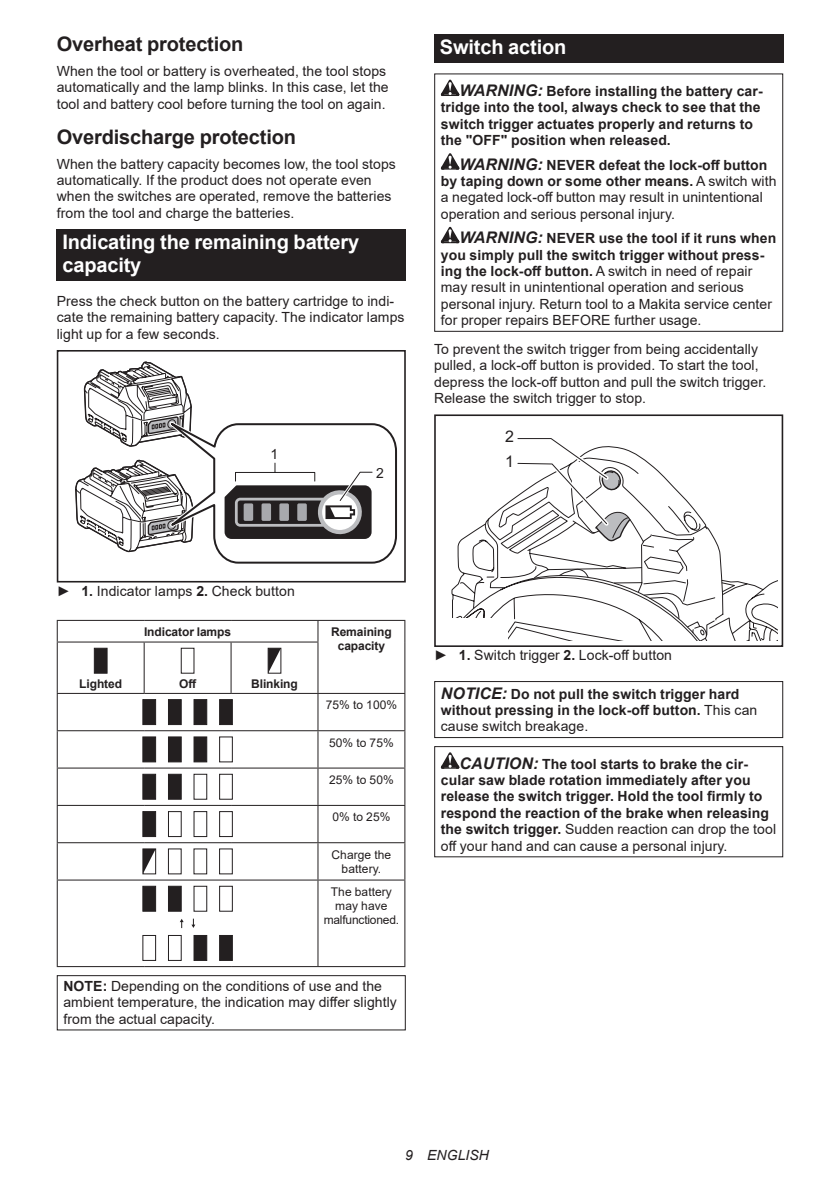
<style>
.page{position:relative;width:840px;height:1191px;background:#fff}
.page>*{position:absolute;margin:0;border:0;box-sizing:border-box;transform-origin:0 0}
.t1{font:700 20px/23.4px "Arial";letter-spacing:-.01em;color:#fff}
.t2{font:700 20px "Arial";letter-spacing:-.01em;color:#231f20}
.t3{font:16px/24.8px "Arial";color:#231f20}
.t4{font:14px/16.4px "Arial";letter-spacing:.005em;color:#231f20}
.t5{font:700 14px/16.4px "Arial";letter-spacing:.005em;color:#231f20}
.t6{font:italic 14px "Arial";letter-spacing:.005em;color:#231f20}
.t7{font:12px/14px "Arial";letter-spacing:.005em;color:#231f20;text-align:center}
.t8{font:700 12px/14px "Arial";letter-spacing:-.01em;color:#231f20;text-align:center}
.s1{font-style:italic;font-size:16px}
.s2{font-weight:700;font-style:italic;font-size:16px}
.s3{font-weight:700}
.s4{font-weight:400}
</style>
<div class="page">
<div style="left:57px;top:229px;width:348px;height:52px;background:#231f20"></div>
<svg style="left:74px;top:350px;width:324px;height:232px"></svg>
<hr style="left:57px;top:620px;width:87px;height:1px;background:#231f20">
<svg style="left:57px;top:621px;width:1px;height:20px"></svg>
<hr style="left:144px;top:620px;width:87px;height:1px;background:#231f20">
<hr style="left:231px;top:620px;width:87px;height:1px;background:#231f20">
<hr style="left:318px;top:620px;width:87px;height:1px;background:#231f20">
<svg style="left:317px;top:621px;width:1px;height:20px"></svg>
<svg style="left:404px;top:621px;width:1px;height:21px"></svg>
<hr style="left:57px;top:641px;width:87px;height:1px;background:#231f20">
<hr style="left:57px;top:642px;width:1px;height:51px;background:#231f20">
<hr style="left:144px;top:641px;width:87px;height:1px;background:#231f20">
<hr style="left:144px;top:642px;width:1px;height:51px;background:#231f20">
<hr style="left:231px;top:641px;width:87px;height:1px;background:#231f20">
<hr style="left:230px;top:642px;width:1px;height:51px;background:#231f20">
<hr style="left:317px;top:642px;width:1px;height:51px;background:#231f20">
<hr style="left:404px;top:642px;width:1px;height:51px;background:#231f20">
<hr style="left:57px;top:693px;width:87px;height:1px;background:#231f20">
<hr style="left:57px;top:694px;width:1px;height:36px;background:#231f20">
<hr style="left:144px;top:693px;width:87px;height:1px;background:#231f20">
<hr style="left:231px;top:693px;width:87px;height:1px;background:#231f20">
<hr style="left:318px;top:693px;width:87px;height:1px;background:#231f20">
<hr style="left:317px;top:694px;width:1px;height:36px;background:#231f20">
<hr style="left:404px;top:694px;width:1px;height:36px;background:#231f20">
<hr style="left:57px;top:730px;width:87px;height:1px;background:#231f20">
<hr style="left:57px;top:731px;width:1px;height:36px;background:#231f20">
<hr style="left:144px;top:730px;width:87px;height:1px;background:#231f20">
<hr style="left:231px;top:730px;width:87px;height:1px;background:#231f20">
<hr style="left:318px;top:730px;width:87px;height:1px;background:#231f20">
<hr style="left:317px;top:731px;width:1px;height:36px;background:#231f20">
<hr style="left:404px;top:731px;width:1px;height:36px;background:#231f20">
<hr style="left:57px;top:767px;width:87px;height:1px;background:#231f20">
<hr style="left:57px;top:768px;width:1px;height:37px;background:#231f20">
<hr style="left:144px;top:767px;width:87px;height:1px;background:#231f20">
<hr style="left:231px;top:767px;width:87px;height:1px;background:#231f20">
<hr style="left:318px;top:767px;width:87px;height:1px;background:#231f20">
<hr style="left:317px;top:768px;width:1px;height:37px;background:#231f20">
<hr style="left:404px;top:768px;width:1px;height:37px;background:#231f20">
<hr style="left:57px;top:805px;width:87px;height:1px;background:#231f20">
<hr style="left:57px;top:806px;width:1px;height:36px;background:#231f20">
<hr style="left:144px;top:805px;width:87px;height:1px;background:#231f20">
<hr style="left:231px;top:805px;width:87px;height:1px;background:#231f20">
<hr style="left:318px;top:805px;width:87px;height:1px;background:#231f20">
<hr style="left:317px;top:806px;width:1px;height:36px;background:#231f20">
<hr style="left:404px;top:806px;width:1px;height:36px;background:#231f20">
<hr style="left:57px;top:842px;width:87px;height:1px;background:#231f20">
<hr style="left:57px;top:843px;width:1px;height:36px;background:#231f20">
<hr style="left:144px;top:842px;width:87px;height:1px;background:#231f20">
<hr style="left:231px;top:842px;width:87px;height:1px;background:#231f20">
<hr style="left:318px;top:842px;width:87px;height:1px;background:#231f20">
<hr style="left:317px;top:843px;width:1px;height:36px;background:#231f20">
<hr style="left:404px;top:843px;width:1px;height:36px;background:#231f20">
<hr style="left:57px;top:879px;width:87px;height:1px;background:#231f20">
<hr style="left:57px;top:880px;width:1px;height:86px;background:#231f20">
<hr style="left:144px;top:879px;width:87px;height:1px;background:#231f20">
<hr style="left:231px;top:879px;width:87px;height:1px;background:#231f20">
<hr style="left:318px;top:879px;width:87px;height:1px;background:#231f20">
<hr style="left:317px;top:880px;width:1px;height:86px;background:#231f20">
<hr style="left:404px;top:880px;width:1px;height:86px;background:#231f20">
<hr style="left:57px;top:966px;width:87px;height:1px;background:#231f20">
<hr style="left:144px;top:966px;width:87px;height:1px;background:#231f20">
<hr style="left:231px;top:966px;width:87px;height:1px;background:#231f20">
<hr style="left:318px;top:966px;width:87px;height:1px;background:#231f20">
<svg style="left:94px;top:648px;width:13px;height:25px"></svg>
<svg style="left:181px;top:648px;width:13px;height:25px"></svg>
<svg style="left:267px;top:648px;width:14px;height:25px"></svg>
<svg style="left:142px;top:699px;width:14px;height:26px"></svg>
<svg style="left:168px;top:699px;width:14px;height:26px"></svg>
<svg style="left:193px;top:699px;width:15px;height:26px"></svg>
<svg style="left:219px;top:699px;width:14px;height:26px"></svg>
<svg style="left:142px;top:736px;width:14px;height:26px"></svg>
<svg style="left:168px;top:736px;width:14px;height:26px"></svg>
<svg style="left:193px;top:736px;width:40px;height:26px"></svg>
<svg style="left:142px;top:773px;width:14px;height:26px"></svg>
<svg style="left:168px;top:773px;width:65px;height:26px"></svg>
<svg style="left:142px;top:811px;width:91px;height:26px"></svg>
<svg style="left:142px;top:848px;width:91px;height:26px"></svg>
<svg style="left:142px;top:885px;width:91px;height:76px"></svg>
<div style="left:57px;top:975px;width:348px;height:55px;border:1px solid #231f20"></div>
<div style="left:434px;top:34px;width:348px;height:29px;background:#231f20"></div>
<svg style="left:440px;top:80px;width:19px;height:16px"></svg>
<svg style="left:440px;top:153px;width:19px;height:17px"></svg>
<svg style="left:440px;top:227px;width:19px;height:16px"></svg>
<div style="left:434px;top:73px;width:348px;height:259px;border:1px solid #231f20"></div>
<svg style="left:729px;top:580px;width:47px;height:61px"></svg>
<div style="left:434px;top:414px;width:348px;height:233px;border:2px solid #231f20"></div>
<svg style="left:451px;top:438px;width:278px;height:203px"></svg>
<div style="left:434px;top:681px;width:348px;height:57px;border:1px solid #231f20"></div>
<svg style="left:440px;top:752px;width:19px;height:16px"></svg>
<div style="left:434px;top:746px;width:348px;height:111px;border:1px solid #231f20"></div>
<h1 class="t2" style="left:57px;top:30px;width:188px">Overheat protection</h1>
<p class="t4" style="left:57px;top:63px;width:333px">When the tool or battery is overheated, the tool stops automatically and the lamp blinks. In this case, let the tool and battery cool before turning the tool on again.</p>
<h1 class="t2" style="left:57px;top:122px;width:241px">Overdischarge protection</h1>
<p class="t4" style="left:57px;top:155px;width:340px">When the battery capacity becomes low, the tool stops automatically. If the product does not operate even when the switches are operated, remove the batteries from the tool and charge the batteries.</p>
<h1 class="t1" style="left:62px;top:230px;width:298px">Indicating the remaining battery capacity</h1>
<p class="t4" style="left:57px;top:292px;width:349px">Press the check button on the battery cartridge to indi&shy;cate the remaining battery capacity. The indicator lamps light up for a few seconds.</p>
<p class="t4" style="left:270px;top:446px;width:9px">1</p>
<p class="t4" style="left:376px;top:465px;width:9px">2</p>
<h1 class="t1" style="left:439px;top:36px;width:128px">Switch action</h1>
<p class="t5" style="left:440px;top:83px;width:323px;text-indent:19px"><span class="s1">WARNING:</span> Before installing the battery car&shy;tridge into the tool, always check to see that the switch trigger actuates properly and returns to the "OFF" position when released.</p>
<p class="t4" style="left:440px;top:156px;width:337px;text-indent:19px"><span class="s2">WARNING:</span> <span class="s3">NEVER defeat the lock-off button by taping down or some other means.</span> A switch with a negated lock-off button may result in unintentional operation and serious personal injury.</p>
<p class="t4" style="left:440px;top:230px;width:337px;text-indent:19px"><span class="s2">WARNING:</span> <span class="s3">NEVER use the tool if it runs when you simply pull the switch trigger without press&shy;ing the lock-off button.</span> A switch in need of repair may result in unintentional operation and serious personal injury. Return tool to a Makita service center for proper repairs BEFORE further usage.</p>
<p class="t4" style="left:434px;top:341px;width:333px">To prevent the switch trigger from being accidentally pulled, a lock-off button is provided. To start the tool, depress the lock-off button and pull the switch trigger.<br>Release the switch trigger to stop.</p>
<p class="t3" style="left:505px;top:424px;width:10px">2<br>1</p>
<p class="t4" style="left:57px;top:583px;width:239px">► <span class="s3">1.</span> Indicator lamps <span class="s3">2.</span> Check button</p>
<p class="t8" style="left:144px;top:625px;width:88px">Indicator lamps</p>
<p class="t8" style="left:331px;top:625px;width:62px">Remaining capacity</p>
<p class="t8" style="left:79px;top:676px;width:44px">Lighted</p>
<p class="t8" style="left:179px;top:676px;width:19px">Off</p>
<p class="t8" style="left:251px;top:676px;width:48px">Blinking</p>
<p class="t7" style="left:325px;top:698px;width:73px">75% to 100%</p>
<p class="t7" style="left:329px;top:735px;width:66px">50% to 75%</p>
<p class="t7" style="left:329px;top:772px;width:66px">25% to 50%</p>
<p class="t7" style="left:332px;top:810px;width:59px">0% to 25%</p>
<p class="t7" style="left:331px;top:847px;width:61px">Charge the battery.</p>
<p class="t7" style="left:323px;top:884px;width:77px">The battery may have malfunctioned.</p>
<p class="t4" style="left:63px;top:977px;width:335px"><span class="s3">NOTE:</span> Depending on the conditions of use and the ambient temperature, the indication may differ slightly from the actual capacity.</p>
<p class="t4" style="left:434px;top:647px;width:239px">► <span class="s3">1.</span> Switch trigger <span class="s3">2.</span> Lock-off button</p>
<p class="t5" style="left:440px;top:685px;width:318px"><span class="s1">NOTICE:</span> Do not pull the switch trigger hard without pressing in the lock-off button. <span class="s4">This can cause switch breakage.</span></p>
<p class="t5" style="left:440px;top:755px;width:336px;text-indent:19px"><span class="s1">CAUTION:</span> The tool starts to brake the cir&shy;cular saw blade rotation immediately after you release the switch trigger. Hold the tool firmly to respond the reaction of the brake when releasing the switch trigger. <span class="s4">Sudden reaction can drop the tool off your hand and can cause a personal injury.</span></p>
<p class="t6" style="left:405px;top:1146px;width:85px">9 ENGLISH</p>
</div>
